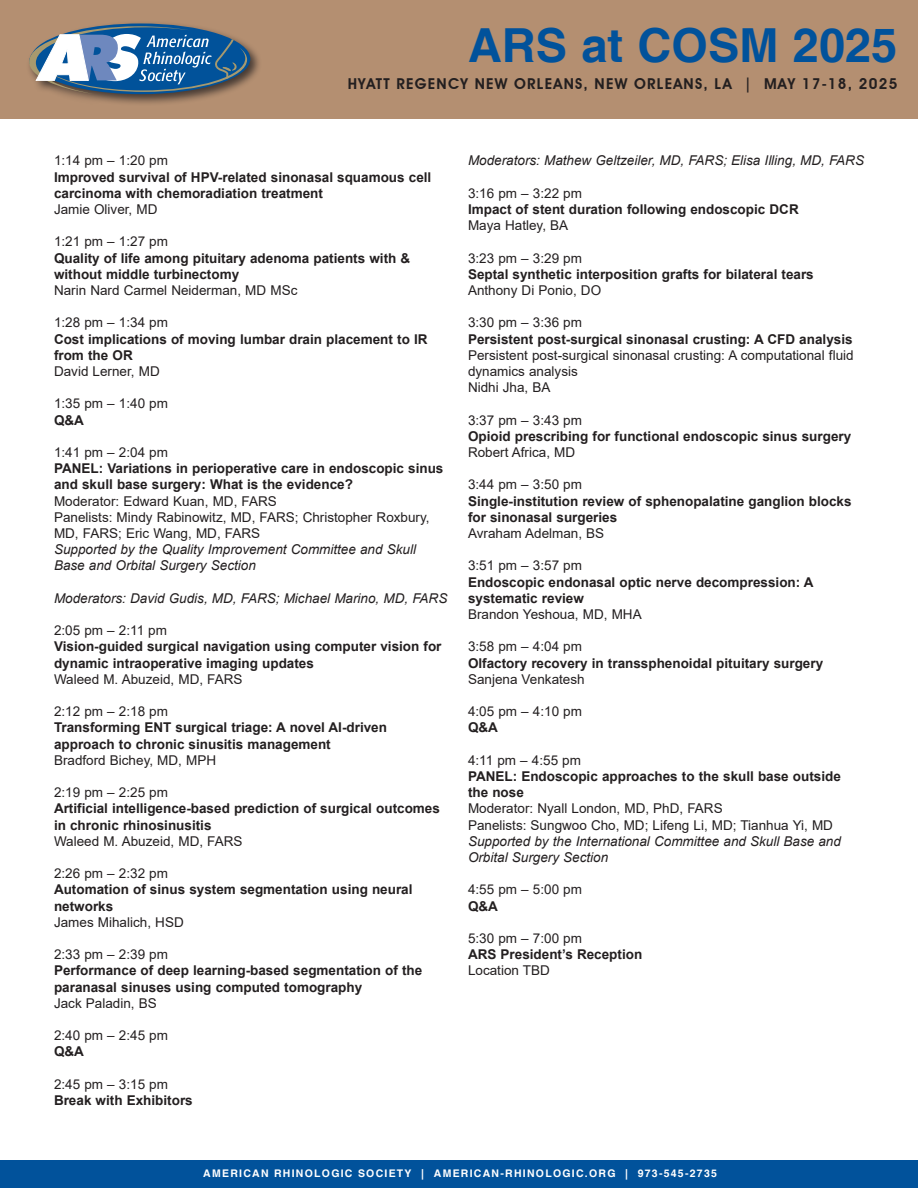
<style>
.page{position:relative;width:918px;height:1188px;background:#fff}
.page>*{position:absolute;margin:0;border:0;box-sizing:border-box;transform-origin:0 0}
.t1{font:700 46.95px "Helvetica";color:#01529b}
.t2{font:600 15px "Avant Garde IT Cby BT";letter-spacing:.08em;color:#231f20}
.t3{font:700 13.5px/16.2px "Arial";color:#231f20}
.t4{font:13.5px/16.2px "Arial";color:#231f20}
.t5{font:italic 13.5px/16.2px "Arial";color:#231f20}
.t6{font:700 10.5px "Helvetica";letter-spacing:.12em;color:#fff}
</style>
<div class="page">
<div style="left:0;top:1160px;width:918px;height:28px;background:#01529b"></div>
<div style="left:0;top:0;width:918px;height:119px;background:#b48f71"></div>
<div style="left:26px;top:21px;width:236px;height:86px;background:#231f20;opacity:.75"></div>
<svg style="left:29px;top:23px;width:221px;height:71px"></svg>
<h1 class="t1" style="left:468px;top:17px;width:431px">ARS at COSM 2025</h1>
<p class="t2" style="left:348px;top:75px;width:551px">HYATT REGENCY NEW ORLEANS, NEW ORLEANS, LA | MAY 17-18, 2025</p>
<p class="t4" style="left:54px;top:152px;width:116px">1:14 pm – 1:20 pm</p>
<p class="t3" style="left:54px;top:169px;width:379px">Improved survival of HPV-related sinonasal squamous cell carcinoma with chemoradiation treatment</p>
<p class="t4" style="left:54px;top:201px;width:105px">Jamie Oliver, MD</p>
<p class="t4" style="left:54px;top:233px;width:116px">1:21 pm – 1:27 pm</p>
<p class="t3" style="left:54px;top:250px;width:358px">Quality of life among pituitary adenoma patients with &amp; without middle turbinectomy</p>
<p class="t4" style="left:54px;top:282px;width:245px">Narin Nard Carmel Neiderman, MD MSc</p>
<p class="t4" style="left:54px;top:314px;width:116px">1:28 pm – 1:34 pm</p>
<p class="t3" style="left:54px;top:331px;width:375px">Cost implications of moving lumbar drain placement to IR from the OR</p>
<p class="t4" style="left:54px;top:363px;width:107px">David Lerner, MD</p>
<p class="t4" style="left:54px;top:395px;width:116px">1:35 pm – 1:40 pm</p>
<p class="t3" style="left:54px;top:412px;width:31px">Q&amp;A</p>
<p class="t4" style="left:54px;top:444px;width:116px">1:41 pm – 2:04 pm</p>
<p class="t3" style="left:54px;top:460px;width:391px">PANEL: Variations in perioperative care in endoscopic sinus and skull base surgery: What is the evidence?</p>
<p class="t4" style="left:54px;top:493px;width:224px">Moderator: Edward Kuan, MD, FARS</p>
<p class="t4" style="left:54px;top:509px;width:377px">Panelists: Mindy Rabinowitz, MD, FARS; Christopher Roxbury,<br>MD, FARS; Eric Wang, MD, FARS</p>
<p class="t5" style="left:54px;top:542px;width:364px">Supported by the Quality Improvement Committee and Skull<br>Base and Orbital Surgery Section</p>
<p class="t5" style="left:54px;top:590px;width:395px">Moderators: David Gudis, MD, FARS; Michael Marino, MD, FARS</p>
<p class="t4" style="left:54px;top:622px;width:115px">2:05 pm – 2:11 pm</p>
<p class="t3" style="left:54px;top:639px;width:389px">Vision-guided surgical navigation using computer vision for dynamic intraoperative imaging updates</p>
<p class="t4" style="left:54px;top:671px;width:190px">Waleed M. Abuzeid, MD, FARS</p>
<p class="t4" style="left:54px;top:703px;width:116px">2:12 pm – 2:18 pm</p>
<p class="t3" style="left:54px;top:720px;width:335px">Transforming ENT surgical triage: A novel AI-driven approach to chronic sinusitis management</p>
<p class="t4" style="left:54px;top:752px;width:164px">Bradford Bichey, MD, MPH</p>
<p class="t4" style="left:54px;top:784px;width:116px">2:19 pm – 2:25 pm</p>
<p class="t3" style="left:54px;top:801px;width:387px">Artificial intelligence-based prediction of surgical outcomes in chronic rhinosinusitis</p>
<p class="t4" style="left:54px;top:833px;width:190px">Waleed M. Abuzeid, MD, FARS</p>
<p class="t4" style="left:54px;top:865px;width:116px">2:26 pm – 2:32 pm</p>
<p class="t3" style="left:54px;top:882px;width:360px">Automation of sinus system segmentation using neural networks</p>
<p class="t4" style="left:54px;top:914px;width:131px">James Mihalich, HSD</p>
<p class="t4" style="left:54px;top:946px;width:116px">2:33 pm – 2:39 pm</p>
<p class="t3" style="left:54px;top:963px;width:370px">Performance of deep learning-based segmentation of the paranasal sinuses using computed tomography</p>
<p class="t4" style="left:54px;top:995px;width:104px">Jack Paladin, BS</p>
<p class="t4" style="left:54px;top:1027px;width:116px">2:40 pm – 2:45 pm</p>
<p class="t3" style="left:54px;top:1044px;width:31px">Q&amp;A</p>
<p class="t4" style="left:54px;top:1076px;width:116px">2:45 pm – 3:15 pm</p>
<p class="t3" style="left:54px;top:1092px;width:140px">Break with Exhibitors</p>
<p class="t5" style="left:468px;top:153px;width:398px">Moderators: Mathew Geltzeiler, MD, FARS; Elisa Illing, MD, FARS</p>
<p class="t4" style="left:468px;top:185px;width:116px">3:16 pm – 3:22 pm</p>
<p class="t3" style="left:468px;top:201px;width:332px">Impact of stent duration following endoscopic DCR</p>
<p class="t4" style="left:468px;top:217px;width:102px">Maya Hatley, BA</p>
<p class="t4" style="left:468px;top:250px;width:116px">3:23 pm – 3:29 pm</p>
<p class="t3" style="left:468px;top:266px;width:347px">Septal synthetic interposition grafts for bilateral tears</p>
<p class="t4" style="left:468px;top:282px;width:135px">Anthony Di Ponio, DO</p>
<p class="t4" style="left:468px;top:314px;width:116px">3:30 pm – 3:36 pm</p>
<p class="t3" style="left:468px;top:331px;width:386px">Persistent post-surgical sinonasal crusting: A CFD analysis</p>
<p class="t4" style="left:468px;top:347px;width:387px">Persistent post-surgical sinonasal crusting: A computational fluid dynamics analysis</p>
<p class="t4" style="left:468px;top:379px;width:84px">Nidhi Jha, BA</p>
<p class="t4" style="left:468px;top:412px;width:116px">3:37 pm – 3:43 pm</p>
<p class="t3" style="left:468px;top:428px;width:385px">Opioid prescribing for functional endoscopic sinus surgery</p>
<p class="t4" style="left:468px;top:444px;width:109px">Robert Africa, MD</p>
<p class="t4" style="left:468px;top:476px;width:116px">3:44 pm – 3:50 pm</p>
<p class="t3" style="left:468px;top:493px;width:385px">Single-institution review of sphenopalatine ganglion blocks for sinonasal surgeries</p>
<p class="t4" style="left:468px;top:525px;width:138px">Avraham Adelman, BS</p>
<p class="t4" style="left:468px;top:557px;width:116px">3:51 pm – 3:57 pm</p>
<p class="t3" style="left:468px;top:574px;width:347px">Endoscopic endonasal optic nerve decompression: A systematic review</p>
<p class="t4" style="left:468px;top:606px;width:175px">Brandon Yeshoua, MD, MHA</p>
<p class="t4" style="left:468px;top:638px;width:116px">3:58 pm – 4:04 pm</p>
<p class="t3" style="left:468px;top:655px;width:357px">Olfactory recovery in transsphenoidal pituitary surgery</p>
<p class="t4" style="left:468px;top:671px;width:118px">Sanjena Venkatesh</p>
<p class="t4" style="left:468px;top:703px;width:116px">4:05 pm – 4:10 pm</p>
<p class="t3" style="left:468px;top:720px;width:31px">Q&amp;A</p>
<p class="t4" style="left:468px;top:752px;width:115px">4:11 pm – 4:55 pm</p>
<p class="t3" style="left:468px;top:768px;width:374px">PANEL: Endoscopic approaches to the skull base outside the nose</p>
<p class="t4" style="left:468px;top:800px;width:256px">Moderator: Nyall London, MD, PhD, FARS</p>
<p class="t4" style="left:468px;top:817px;width:367px">Panelists: Sungwoo Cho, MD; Lifeng Li, MD; Tianhua Yi, MD</p>
<p class="t5" style="left:468px;top:833px;width:374px">Supported by the International Committee and Skull Base and<br>Orbital Surgery Section</p>
<p class="t4" style="left:468px;top:881px;width:116px">4:55 pm – 5:00 pm</p>
<p class="t3" style="left:468px;top:898px;width:31px">Q&amp;A</p>
<p class="t4" style="left:468px;top:930px;width:116px">5:30 pm – 7:00 pm</p>
<p class="t3" style="left:468px;top:946px;width:176px">ARS President’s Reception</p>
<p class="t4" style="left:468px;top:962px;width:83px">Location TBD</p>
<p class="t6" style="left:203px;top:1167px;width:515px">AMERICAN RHINOLOGIC SOCIETY | AMERICAN-RHINOLOGIC.ORG | 973-545-2735</p>
</div>
